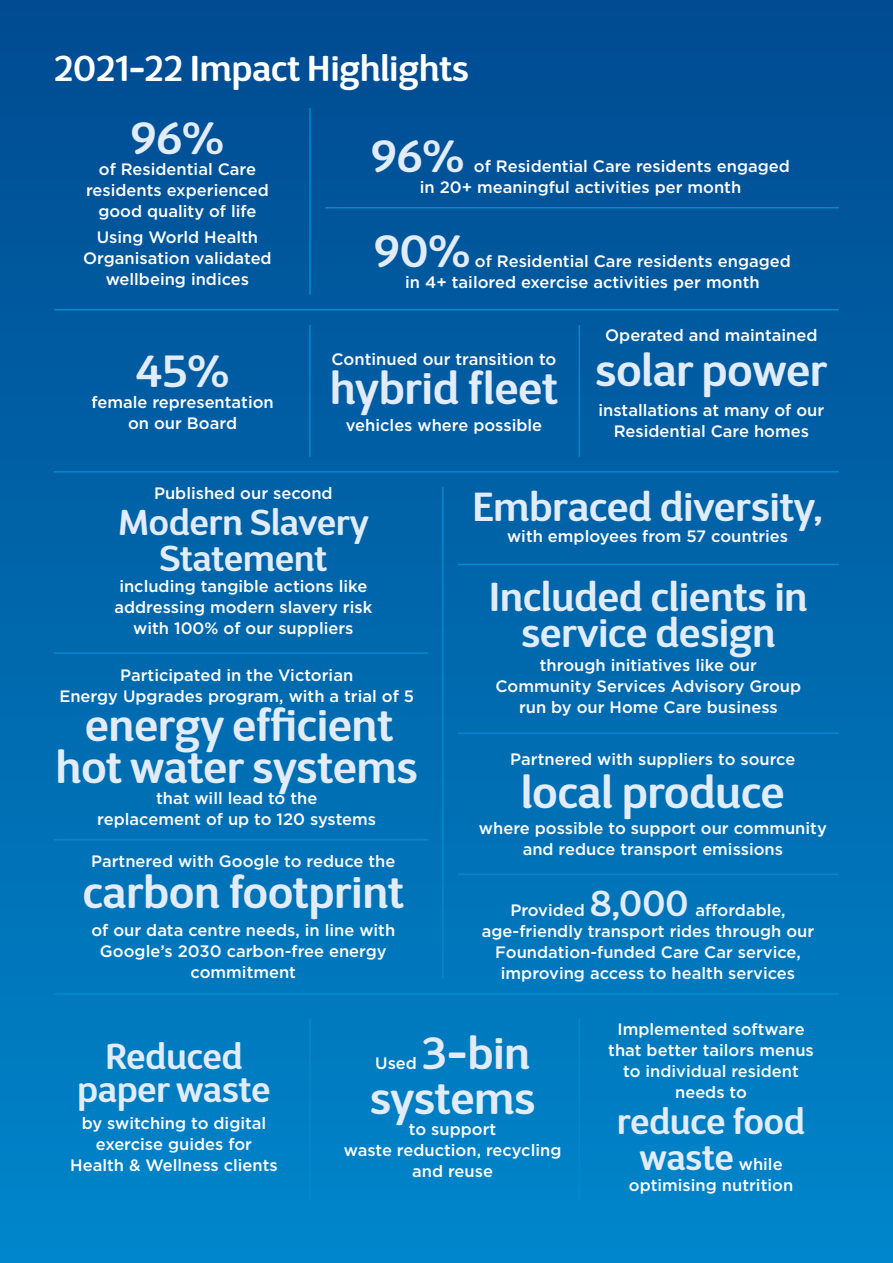
<style>
.page{position:relative;width:893px;height:1263px;background:#fff}
.page>*{position:absolute;margin:0;border:0;box-sizing:border-box;transform-origin:0 0}
.t1{font:600 45px/42px "D Sari";color:#e1ecf8;text-align:center}
.t2{font:600 40.5px/36px "D Sari";color:#e1ecf8;text-align:center}
.t3{font:600 36px/36px "D Sari";color:#e1ecf8;text-align:center}
.t4{font:600 36px "D Sari";color:#fff}
.t5{font:500 16.5px/21px "Gotham";color:#fff;text-align:center}
.s1{font-family:"D Sari";font-weight:600;font-size:36px;color:#e1ecf8}
.s2{font-family:"Gotham";font-weight:500;font-size:16.5px;color:#fff}
</style>
<div class="page">
<div style="left:0;top:0;width:893px;height:1263px;background:linear-gradient(to bottom,#004b91,#0085ca)"></div>
<hr style="left:54px;top:309px;width:785px;height:2px;background:#0089cf">
<hr style="left:54px;top:471px;width:785px;height:2px;background:#0089cf">
<hr style="left:54px;top:652px;width:374px;height:2px;background:#0089cf">
<hr style="left:54px;top:839px;width:374px;height:1px;background:#0089cf">
<hr style="left:458px;top:873px;width:381px;height:2px;background:#0089cf">
<hr style="left:54px;top:993px;width:785px;height:2px;background:#0089cf">
<hr style="left:309px;top:108px;width:2px;height:187px;background:#0089cf">
<hr style="left:309px;top:325px;width:2px;height:132px;background:#0089cf">
<hr style="left:309px;top:1018px;width:2px;height:183px;background:#0089cf">
<hr style="left:442px;top:487px;width:2px;height:491px;background:#0089cf">
<hr style="left:579px;top:325px;width:1px;height:132px;background:#0089cf">
<hr style="left:579px;top:1018px;width:1px;height:183px;background:#0089cf">
<hr style="left:325px;top:207px;width:514px;height:2px;background:#0089cf">
<hr style="left:458px;top:564px;width:381px;height:1px;background:#0089cf">
<hr style="left:458px;top:732px;width:381px;height:2px;background:#0089cf">
<h3 class="t4" style="left:54px;top:46px;width:416px">2021-22 Impact Highlights</h3>
<h1 class="t1" style="left:131px;top:117px;width:95px">96%</h1>
<p class="t5" style="left:86px;top:159px;width:184px">of Residential Care residents experienced good quality of life</p>
<p class="t5" style="left:83px;top:226px;width:190px">Using World Health<br>Organisation validated wellbeing indices</p>
<h1 class="t1" style="left:371px;top:134px;width:95px">96%</h1>
<p class="t5" style="left:420px;top:155px;width:372px;text-align:left;text-indent:54px">of Residential Care residents engaged in 20+ meaningful activities per month</p>
<h1 class="t1" style="left:374px;top:229px;width:98px">90%</h1>
<p class="t5" style="left:405px;top:250px;width:387px;text-align:left;text-indent:70px">of Residential Care residents engaged in 4+ tailored exercise activities per month</p>
<h1 class="t1" style="left:136px;top:349px;width:95px">45%</h1>
<p class="t5" style="left:91px;top:391px;width:184px">female representation on our Board</p>
<p class="t5" style="left:332px;top:349px;width:226px">Continued our transition to</p>
<h1 class="t1" style="left:330px;top:367px;width:229px">hybrid fleet</h1>
<p class="t5" style="left:346px;top:415px;width:198px">vehicles where possible</p>
<p class="t5" style="left:605px;top:325px;width:214px">Operated and maintained</p>
<h1 class="t1" style="left:596px;top:349px;width:233px">solar power</h1>
<p class="t5" style="left:599px;top:400px;width:227px">installations at many of our<br>Residential Care homes</p>
<p class="t5" style="left:154px;top:483px;width:180px">Published our second</p>
<h3 class="t3" style="left:119px;top:504px;width:252px">Modern Slavery<br>Statement</h3>
<p class="t5" style="left:114px;top:576px;width:259px">including tangible actions like addressing modern slavery risk with 100% of our suppliers</p>
<h2 class="t2" style="left:489px;top:578px;width:320px">Included clients in service design</h2>
<p class="t5" style="left:495px;top:654px;width:307px">through initiatives like our<br>Community Services Advisory Group run by our Home Care business</p>
<h2 class="t2" style="left:472px;top:488px;width:352px">Embraced diversity,</h2>
<p class="t5" style="left:507px;top:526px;width:283px">with employees from 57 countries</p>
<p class="t5" style="left:59px;top:665px;width:356px">Participated in the Victorian<br>Energy Upgrades program, with a trial of 5</p>
<h1 class="t1" style="left:56px;top:704px;width:363px">energy efficient hot water systems</h1>
<p class="t5" style="left:97px;top:788px;width:280px">that will lead to the<br>replacement of up to 120 systems</p>
<p class="t5" style="left:91px;top:850px;width:306px">Partnered with Google to reduce the</p>
<h1 class="t1" style="left:83px;top:870px;width:323px">carbon footprint</h1>
<p class="t5" style="left:91px;top:919px;width:305px">of our data centre needs, in line with<br>Google’s 2030 carbon-free energy commitment</p>
<p class="t5" style="left:510px;top:748px;width:287px">Partnered with suppliers to source</p>
<h1 class="t1" style="left:521px;top:771px;width:265px">local produce</h1>
<p class="t5" style="left:479px;top:817px;width:349px">where possible to support our community and reduce transport emissions</p>
<p class="t5" style="left:482px;top:899px;width:334px">Provided <span class="s1">8,000</span> affordable, age-friendly transport rides through our Foundation-funded Care Car service, improving access to health services</p>
<h3 class="t3" style="left:78px;top:1039px;width:194px;line-height:33px">Reduced paper waste</h3>
<p class="t5" style="left:70px;top:1112px;width:209px">by switching to digital exercise guides for<br>Health &amp; Wellness clients</p>
<h1 class="t1" style="left:370px;top:1030px;width:167px;line-height:45px;text-align:right">3-bin systems</h1>
<p class="t5" style="left:344px;top:1119px;width:219px">to support<br>waste reduction, recycling and reuse</p>
<p class="t5" style="left:375px;top:1053px;width:43px">Used</p>
<p class="t5" style="left:608px;top:1018px;width:207px">Implemented software that better tailors menus to individual resident needs to</p>
<h3 class="t3" style="left:617px;top:1103px;width:189px">reduce food waste <span class="s2">while</span></h3>
<p class="t5" style="left:629px;top:1174px;width:166px">optimising nutrition</p>
</div>
